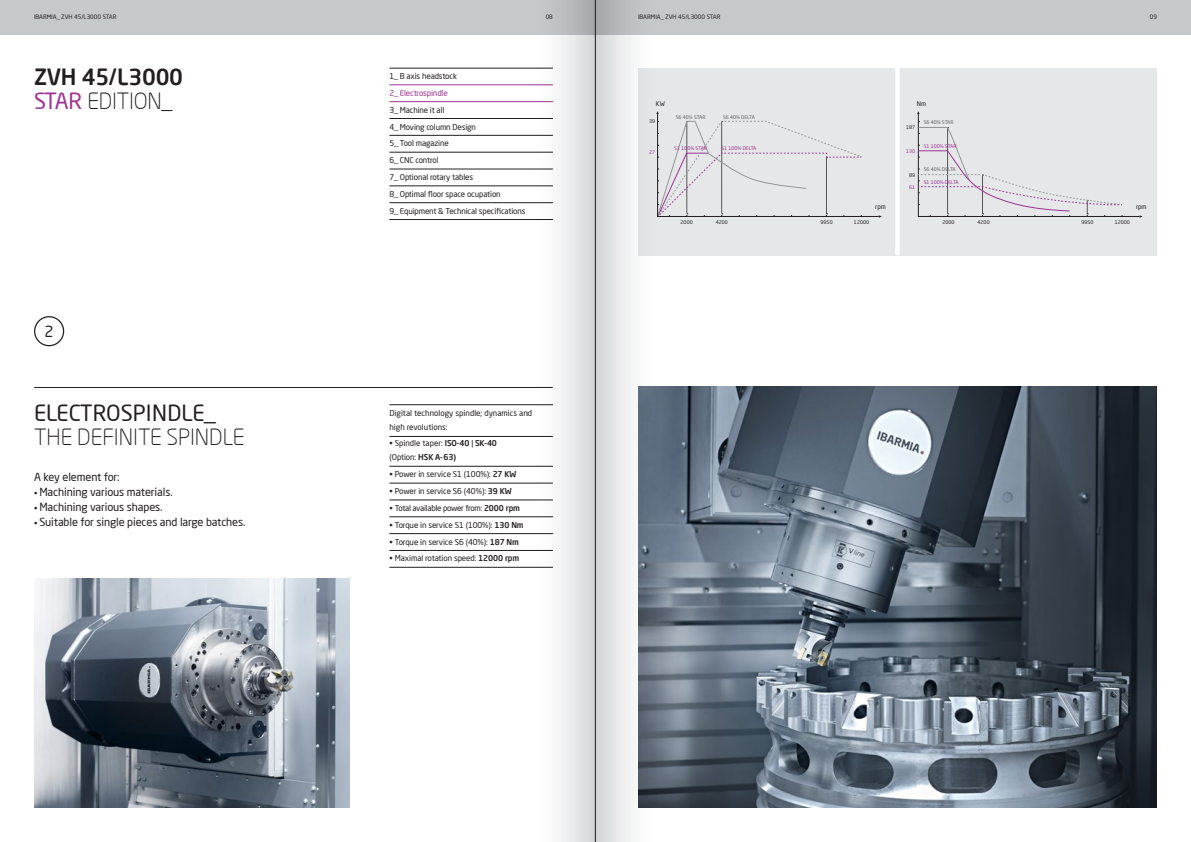
<style>
.page{position:relative;width:1191px;height:842px;background:#fff}
.page>*{position:absolute;margin:0;border:0;box-sizing:border-box;transform-origin:0 0}
.t1{font:500 22px/24px "Neo Sans Pro";letter-spacing:-.01em;color:#231f20}
.t2{font:300 22px "Neo Sans Pro";color:#231f20}
.t3{font:22px "Neo Sans Pro";color:#231f20}
.t4{font:15.1px "Neo Sans Pro";color:#231f20}
.t5{font:11px "Neo Sans Pro";letter-spacing:-.01em;color:#231f20}
.t6{font:8px/16.8px "Neo Sans Pro";letter-spacing:-.015em;color:#231f20}
.t7{font:8px "Neo Sans Pro";letter-spacing:-.015em;color:#9e3293}
.t8{font:6.3px "Neo Sans Pro";color:#231f20}
.t9{font:6px "Neo Sans Pro";color:#231f20}
.t10{font:5px "Neo Sans Pro";color:#9e3293}
.t11{font:5px "Neo Sans Pro";color:#231f20}
.t12{font:5px "Neo Sans Pro";color:#636366}
.s1{font-weight:400;color:#9e3293}
.s2{font-weight:300}
.s3{font-size:8px}
.s4{font-weight:500}
</style>
<div class="page">
<div style="left:0;top:0;width:1191px;height:34px;background:#c7c8ca"></div>
<hr style="left:35px;top:387px;width:517px;height:1px;background:#231f20">
<div style="left:34px;top:316px;width:30px;height:30px;border:1px solid #231f20;border-radius:50%"></div>
<div style="left:638px;top:68px;width:519px;height:187px;background:#e6e7e9"></div>
<svg style="left:917px;top:111px;width:225px;height:107px"></svg>
<svg style="left:663px;top:120px;width:219px;height:98px"></svg>
<hr style="left:895px;top:68px;width:4px;height:187px;background:#fff">
<hr style="left:389px;top:68px;width:164px;height:1px;background:#231f20">
<hr style="left:389px;top:85px;width:164px;height:1px;background:#9e3293">
<hr style="left:389px;top:101px;width:164px;height:1px;background:#9e3293">
<hr style="left:389px;top:118px;width:164px;height:1px;background:#231f20">
<hr style="left:389px;top:135px;width:164px;height:1px;background:#231f20">
<hr style="left:389px;top:152px;width:164px;height:1px;background:#231f20">
<hr style="left:389px;top:169px;width:164px;height:1px;background:#231f20">
<hr style="left:389px;top:186px;width:164px;height:1px;background:#231f20">
<hr style="left:389px;top:202px;width:164px;height:1px;background:#231f20">
<hr style="left:389px;top:219px;width:164px;height:1px;background:#231f20">
<hr style="left:389px;top:405px;width:164px;height:1px;background:#231f20">
<hr style="left:389px;top:436px;width:164px;height:1px;background:#231f20">
<hr style="left:389px;top:466px;width:164px;height:1px;background:#231f20">
<hr style="left:389px;top:483px;width:164px;height:1px;background:#231f20">
<hr style="left:389px;top:500px;width:164px;height:1px;background:#231f20">
<hr style="left:389px;top:517px;width:164px;height:1px;background:#231f20">
<hr style="left:389px;top:533px;width:164px;height:1px;background:#231f20">
<hr style="left:389px;top:550px;width:164px;height:1px;background:#231f20">
<hr style="left:389px;top:567px;width:164px;height:1px;background:#231f20">
<img style="left:663px;top:387px;width:494px;height:421px">
<img style="left:34px;top:578px;width:315px;height:230px">
<svg style="left:527px;top:0;width:68px;height:842px"></svg>
<svg style="left:596px;top:0;width:67px;height:842px"></svg>
<hr style="left:595px;top:0;width:1px;height:842px;background:#231f20">
<p class="t9" style="left:545px;top:13px;width:9px">08</p>
<p class="t9" style="left:1149px;top:13px;width:9px">09</p>
<p class="t9" style="left:34px;top:13px;width:84px">IBARMIA_ ZVH 45/L3000 STAR</p>
<p class="t9" style="left:638px;top:13px;width:84px">IBARMIA_ ZVH 45/L3000 STAR</p>
<h1 class="t1" style="left:34px;top:64px;width:151px">ZVH 45/L3000<br><span class="s1">STAR</span> <span class="s2">EDITION_</span></h1>
<h2 class="t4" style="left:45px;top:322px;width:11px">2</h2>
<h1 class="t3" style="left:34px;top:400px;width:183px">ELECTROSPINDLE_</h1>
<h1 class="t2" style="left:34px;top:424px;width:212px">THE DEFINITE SPINDLE</h1>
<h3 class="t5" style="left:34px;top:470px;width:87px">A key element for:</h3>
<h3 class="t5" style="left:34px;top:485px;width:140px"><span class="s3">•</span> Machining various materials.</h3>
<h3 class="t5" style="left:34px;top:500px;width:130px"><span class="s3">•</span> Machining various shapes.</h3>
<h3 class="t5" style="left:34px;top:515px;width:213px"><span class="s3">•</span> Suitable for single pieces and large batches.</h3>
<p class="t6" style="left:389px;top:68px;width:69px">1_ B axis headstock</p>
<p class="t7" style="left:389px;top:88px;width:60px">2_ Electrospindle</p>
<p class="t6" style="left:389px;top:101px;width:138px">3_ Machine it all<br>4_ Moving column Design<br>5_ Tool magazine<br>6_ CNC control<br>7_ Optional rotary tables<br>8_ Optimal floor space ocupation<br>9_ Equipment &amp; Technical specifications</p>
<p class="t6" style="left:389px;top:406px;width:144px;line-height:14px">Digital technology spindle; dynamics and high revolutions:</p>
<p class="t6" style="left:389px;top:436px;width:109px;line-height:14px">• Spindle taper: <span class="s4">ISO-40</span> | <span class="s4">SK-40 </span>(Option: <span class="s4">HSK A- 63)</span></p>
<p class="t6" style="left:389px;top:466px;width:128px">• Power in service S1 (100%): <span class="s4">27 KW</span></p>
<p class="t6" style="left:389px;top:483px;width:124px">• Power in service S6 (40%): <span class="s4">39 KW</span></p>
<p class="t6" style="left:389px;top:499px;width:132px">• Total available power from: <span class="s4">2000 rpm</span></p>
<p class="t6" style="left:389px;top:516px;width:136px">• Torque in service S1 (100%): <span class="s4">130 Nm</span></p>
<p class="t6" style="left:389px;top:533px;width:131px">• Torque in service S6 (40%): <span class="s4">187 Nm</span></p>
<p class="t6" style="left:389px;top:550px;width:131px">• Maximal rotation speed: <span class="s4">12000 rpm</span></p>
<p class="t8" style="left:656px;top:99px;width:11px">KW</p>
<p class="t8" style="left:917px;top:99px;width:11px">Nm</p>
<p class="t11" style="left:649px;top:118px;width:8px">39</p>
<p class="t12" style="left:676px;top:114px;width:31px">S6 40% STAR</p>
<p class="t12" style="left:723px;top:114px;width:33px">S6 40% DELTA</p>
<p class="t11" style="left:906px;top:124px;width:11px">187</p>
<p class="t12" style="left:923px;top:119px;width:31px">S6 40% STAR</p>
<p class="t10" style="left:649px;top:150px;width:8px">27</p>
<p class="t10" style="left:674px;top:145px;width:34px">S1 100% STAR</p>
<p class="t10" style="left:721px;top:145px;width:36px">S1 100% DELTA</p>
<p class="t8" style="left:875px;top:203px;width:12px">rpm</p>
<p class="t11" style="left:680px;top:219px;width:14px">2000</p>
<p class="t11" style="left:715px;top:219px;width:14px">4200</p>
<p class="t11" style="left:820px;top:219px;width:14px">9950</p>
<p class="t11" style="left:854px;top:219px;width:17px">12000</p>
<p class="t10" style="left:906px;top:148px;width:11px">130</p>
<p class="t11" style="left:909px;top:172px;width:8px">89</p>
<p class="t10" style="left:909px;top:184px;width:8px">61</p>
<p class="t10" style="left:923px;top:143px;width:34px">S1 100% STAR</p>
<p class="t10" style="left:923px;top:179px;width:36px">S1 100% DELTA</p>
<p class="t11" style="left:942px;top:219px;width:14px">2000</p>
<p class="t11" style="left:977px;top:219px;width:14px">4200</p>
<p class="t11" style="left:1081px;top:219px;width:14px">9950</p>
<p class="t11" style="left:1114px;top:219px;width:17px">12000</p>
<p class="t12" style="left:923px;top:166px;width:33px">S6 40% DELTA</p>
<p class="t8" style="left:1136px;top:203px;width:12px">rpm</p>
</div>
